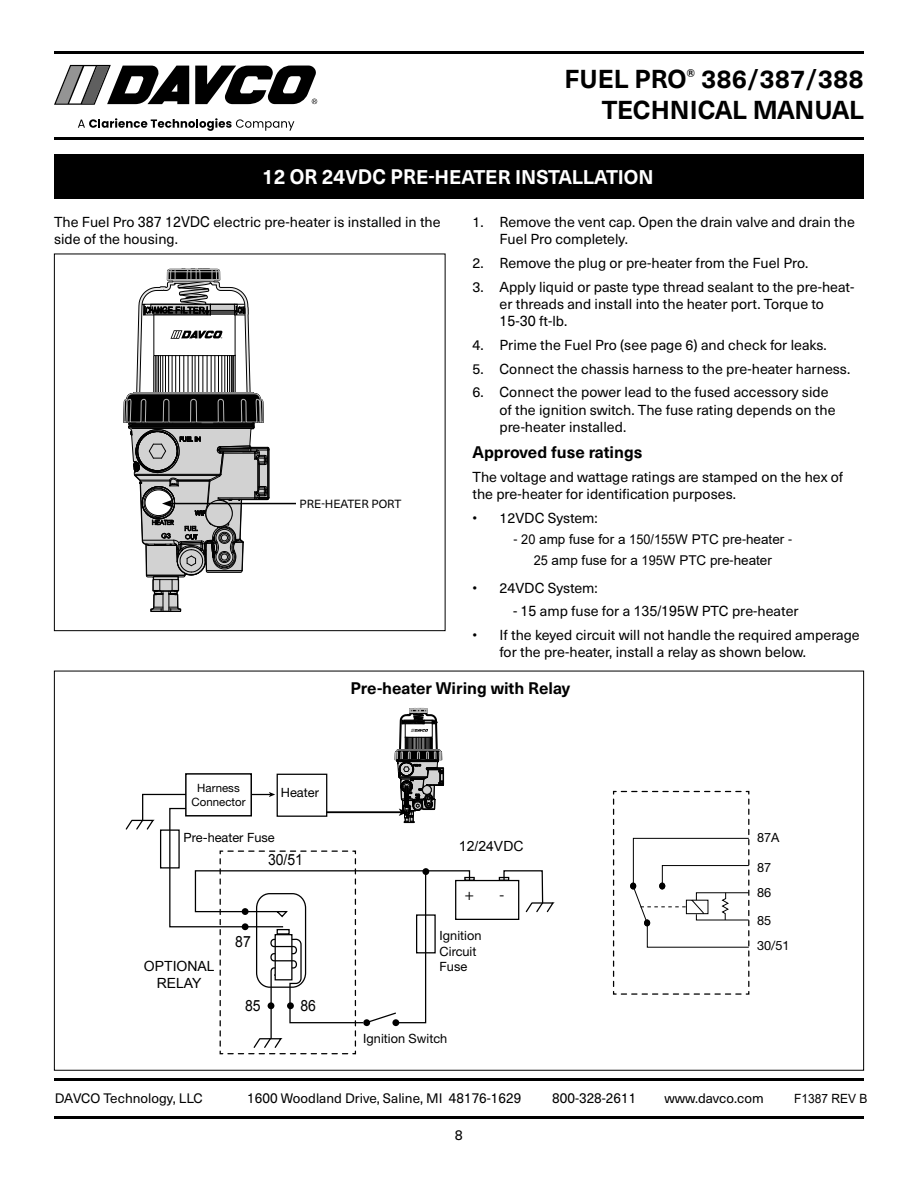
<style>
.page{position:relative;width:918px;height:1188px;background:#fff}
.page>*{position:absolute;margin:0;border:0;box-sizing:border-box;transform-origin:0 0}
.t1{font:700 25.5px/30.6px "Neue Haas Unica Pro";color:#000;text-align:right}
.Head_for_TOC{font:700 19.5px "Neue Haas Unica Pro";color:#fff}
.subhead_2{font:700 16.5px "Neue Haas Unica Pro";color:#000}
.t2{font:15.45px "Arial";color:#000;scale:.91 1}
.t3{font:15.3px "Myriad Pro";color:#000}
.note{font:14.25px/17.1px "Neue Haas Unica Pro";color:#000}
._9_5_point_text{font:14.25px/17.1px "Neue Haas Unica Pro";color:#000}
.note-2{font:14.25px "Neue Haas Unica Pro";color:#000;scale:.94 1}
.t4{font:14.1px/16.8px "Arial";color:#000;text-align:center}
.t5{font:13.5px "Neue Haas Unica Pro";color:#000}
.t6{font:13.5px/20.9px "Arial";color:#000;text-align:center;scale:.94 1}
.t7{font:12.75px/15.3px "Helvetica Neue LT Std";color:#000}
.t8{font:12.75px "Arial";color:#000;scale:.94 1}
.tiny_callout_text{font:11.7px "Neue Haas Unica Pro";color:#000}
.t9{font:11.55px/13.8px "Helvetica Neue LT Std";color:#000;text-align:center}
.s1{font-size:20.7px}
.s2{font-size:15.15px}
.s3{font-family:"Neue Haas Unica Pro"}
.s4{font-family:"Arial"}
.s5{font-size:14.25px}
.s6{font-size:13.5px}
</style>
<div class="page">
<hr style="left:54px;top:51px;width:810px;height:3px;background:#000">
<hr style="left:54px;top:1078px;width:810px;height:3px;background:#000">
<hr style="left:54px;top:1116px;width:810px;height:3px;background:#000">
<svg style="left:54px;top:65px;width:135px;height:40px"></svg>
<svg style="left:195px;top:66px;width:122px;height:38px"></svg>
<svg style="left:78px;top:118px;width:216px;height:13px"></svg>
<hr style="left:54px;top:137px;width:810px;height:3px;background:#000">
<div style="left:54px;top:155px;width:810px;height:44px;background:#000"></div>
<svg style="left:128px;top:631px;width:141px;height:40px"></svg>
<div style="left:54px;top:254px;width:392px;height:377px;border:1px solid #000"></div>
<hr style="left:170px;top:503px;width:178px;height:1px;background:#000">
<svg style="left:123px;top:268px;width:147px;height:344px"></svg>
<div style="left:297px;top:496px;width:107px;height:15px;background:#fff"></div>
<div style="left:455px;top:880px;width:64px;height:40px;border:1px solid #000"></div>
<div style="left:464px;top:877px;width:11px;height:4px;border:1px solid #000"></div>
<div style="left:499px;top:877px;width:10px;height:4px;border:1px solid #000"></div>
<svg style="left:503px;top:870px;width:51px;height:43px"></svg>
<svg style="left:612px;top:790px;width:138px;height:205px"></svg>
<svg style="left:125px;top:707px;width:346px;height:348px"></svg>
<h1 class="t1" style="left:565px;top:64px;width:301px">FUEL PRO<sup>®</sup> 386/387/388<br>TECHNICAL MANUAL</h1>
<p class="Head_for_TOC" style="left:262px;top:165px;width:393px"><span class="s1">12 OR 24</span>V<span class="s1">DC PR</span>E‑HEATER INSTALLATION</p>
<p class="_9_5_point_text" style="left:54px;top:214px;width:388px">The Fuel Pro <span class="s2">387 12VDC</span> electric pre‑heater is installed in the side of the housing.</p>
<p class="note" style="left:500px;top:214px;width:357px;text-indent:-27px">1. Remove the vent cap. Open the drain valve and drain the<br>Fuel Pro completely.</p>
<p class="note" style="left:472px;top:254px;width:336px">2. Remove the plug or pre‑heater from the Fuel Pro.</p>
<p class="note" style="left:500px;top:278px;width:356px;text-indent:-27px">3. Apply liquid or paste type thread sealant to the pre‑heat‑ er threads and install into the heater port. Torque to<br><span class="s2">15</span>‑<span class="s2">30</span> ft‑lb.</p>
<p class="note" style="left:472px;top:336px;width:354px">4. Prime the Fuel Pro (see page 6) and check for leaks.</p>
<p class="note" style="left:472px;top:360px;width:378px">5. Connect the chassis harness to the pre‑heater harness.</p>
<p class="note" style="left:500px;top:384px;width:338px;text-indent:-27px">6. Connect the power lead to the fused accessory side of the ignition switch. The fuse rating depends on the pre‑heater installed.</p>
<p class="subhead_2" style="left:472px;top:442px;width:172px">Approved fuse ratings</p>
<p class="note" style="left:472px;top:469px;width:372px">The voltage and wattage ratings are stamped on the hex of the pre-heater for identification purposes.</p>
<p class="note" style="left:472px;top:510px;width:127px">• 12VDC System:</p>
<p class="t6" style="left:514px;top:528px;width:298px"><span class="s3">‑</span> 20 amp fuse for a 150/155W PTC pre<span class="s3">‑</span>heater <span class="s3">‑<br></span>25 amp fuse for a 195W PTC pre<span class="s3">‑</span>heater</p>
<p class="note" style="left:472px;top:580px;width:127px">• 24VDC System:</p>
<p class="note" style="left:513px;top:602px;width:287px">‑ <span class="s2">15</span> amp fuse for a <span class="s4">135/</span><span class="s2">195</span>W PTC pre‑heater</p>
<p class="note" style="left:500px;top:626px;width:362px;text-indent:-27px">• If the keyed circuit will not handle the required amperage for the pre‑heater, install a relay as shown below.</p>
<p class="tiny_callout_text" style="left:300px;top:497px;width:103px">PRE‑HEATER PORT</p>
<p class="subhead_2" style="left:350px;top:678px;width:221px">Pre‑heater Wiring with Relay</p>
<p class="t9" style="left:192px;top:781px;width:55px">Harness<br>Connector</p>
<p class="t7" style="left:281px;top:785px;width:40px">Heater</p>
<p class="t7" style="left:184px;top:830px;width:93px">Pre-heater Fuse</p>
<p class="t2" style="left:268px;top:850px;width:40px">30/51</p>
<p class="t4" style="left:144px;top:958px;width:72px">OPTIONAL<br>RELAY</p>
<p class="t2" style="left:235px;top:932px;width:19px">87</p>
<p class="t2" style="left:245px;top:995px;width:19px">85</p>
<p class="t2" style="left:300px;top:995px;width:19px">86</p>
<p class="t4" style="left:459px;top:838px;width:66px">12/24VDC</p>
<p class="t3" style="left:465px;top:885px;width:11px">+</p>
<p class="t3" style="left:499px;top:885px;width:6px">-</p>
<p class="t7" style="left:440px;top:928px;width:43px">Ignition<br>Circuit<br>Fuse</p>
<p class="t7" style="left:363px;top:1031px;width:86px">Ignition Switch</p>
<p class="t7" style="left:757px;top:829px;width:24px">87A</p>
<p class="t7" style="left:757px;top:855px;width:16px;line-height:25.2px">87<br>86</p>
<p class="t7" style="left:757px;top:907px;width:34px;line-height:25.8px">85<br>30/51</p>
<p class="t5" style="left:55px;top:1091px;width:149px">DAVCO Technology, LLC</p>
<p class="t5" style="left:247px;top:1091px;width:275px"><span class="s5">1600</span> Woodland Drive, Saline, MI <span class="s5">48176</span>-<span class="s5">1629</span></p>
<p class="note-2" style="left:552px;top:1090px;width:91px">800<span class="s6">-</span>328<span class="s6">-</span>2611</p>
<p class="t5" style="left:665px;top:1091px;width:101px">www.davco.com</p>
<p class="note" style="left:455px;top:1126px;width:10px">8</p>
<p class="t8" style="left:794px;top:1089px;width:80px">F1387 REV B</p>
</div>
